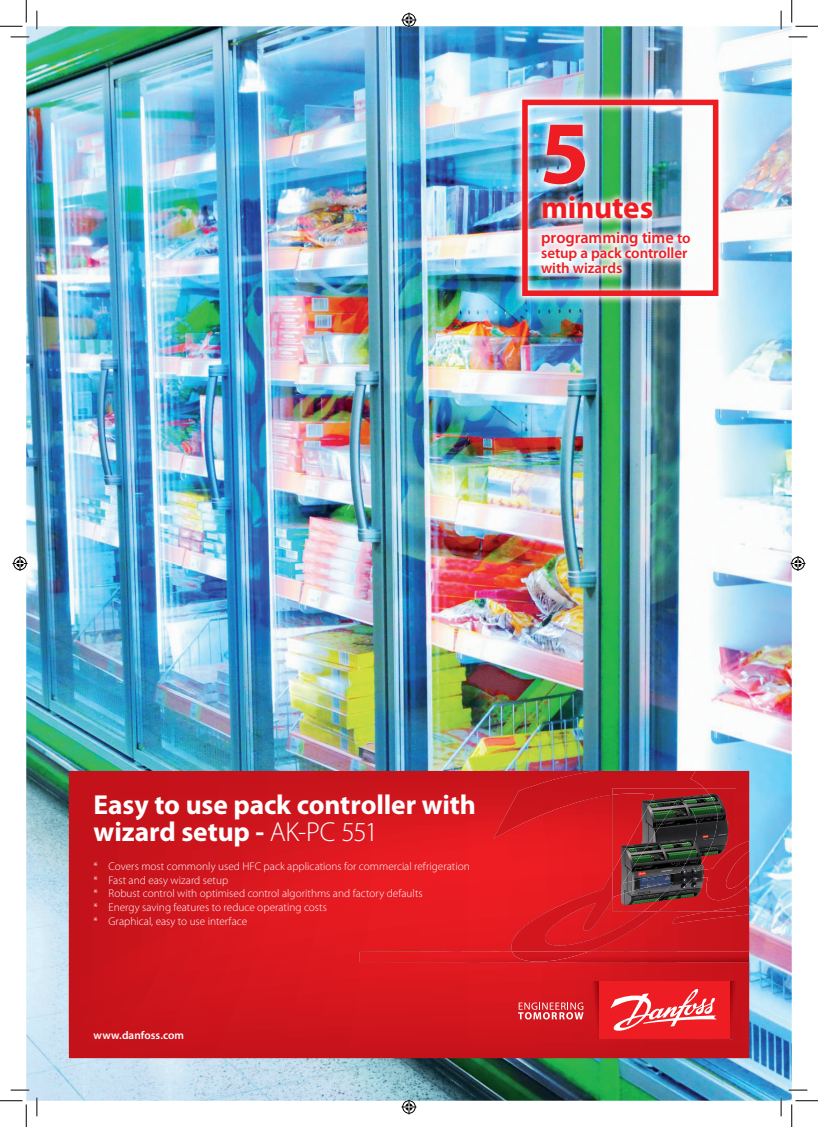
<style>
.page{position:relative;width:818px;height:1127px;background:#fff}
.page>*{position:absolute;margin:0;border:0;box-sizing:border-box;transform-origin:0 0}
.t1{font:700 90px "Myriad Pro";color:#ee1d23}
.t2{font:700 31.25px "Myriad Pro";letter-spacing:-.01em;color:#ee1d23}
.t3{font:700 27.5px/27.5px "Myriad Pro";letter-spacing:-.005em;color:#fff}
.t4{font:600 16.38px "Myriad Pro";letter-spacing:-.005em;color:#ee1d23}
.t5{font:600 15px/15px "Myriad Pro";letter-spacing:-.005em;color:#ee1d23}
.t6{font:300 11.25px/13.8px "Myriad Pro";color:#fff}
.t7{font:600 11.25px "Myriad Pro";letter-spacing:.005em;color:#fff}
.s1{font-size:15px}
.s2{font-weight:300}
</style>
<div class="page">
<img style="left:26px;top:26px;width:766px;height:1074px">
<img style="left:514px;top:91px;width:212px;height:213px">
<div style="left:522px;top:100px;width:196px;height:196px;border:6px solid #ee1d23"></div>
<svg style="left:69px;top:770px;width:680px;height:287px;background:#d2161d"></svg>
<img style="left:493px;top:770px;width:256px;height:181px">
<img style="left:672px;top:904px;width:77px;height:19px">
<div style="left:598px;top:981px;width:132px;height:57px;background:#ee1d23"></div>
<img style="left:359px;top:951px;width:390px;height:10px">
<img style="left:512px;top:951px;width:76px;height:10px">
<img style="left:730px;top:981px;width:10px;height:57px">
<img style="left:588px;top:981px;width:10px;height:57px">
<svg style="left:518px;top:1002px;width:65px;height:17px"></svg>
<svg style="left:610px;top:989px;width:107px;height:42px"></svg>
<img style="left:613px;top:788px;width:123px;height:123px">
<img style="left:710px;top:906px;width:26px;height:5px">
<svg style="left:11px;top:36px;width:18px;height:2px"></svg>
<svg style="left:788px;top:36px;width:19px;height:2px"></svg>
<svg style="left:11px;top:1088px;width:18px;height:2px"></svg>
<svg style="left:788px;top:1088px;width:19px;height:2px"></svg>
<svg style="left:36px;top:11px;width:2px;height:18px"></svg>
<svg style="left:36px;top:1097px;width:2px;height:18px"></svg>
<svg style="left:780px;top:11px;width:2px;height:18px"></svg>
<svg style="left:780px;top:1097px;width:2px;height:18px"></svg>
<svg style="left:0;top:0;width:27px;height:27px"></svg>
<svg style="left:0;top:1100px;width:27px;height:26px"></svg>
<svg style="left:791px;top:0;width:27px;height:27px"></svg>
<svg style="left:791px;top:1100px;width:27px;height:26px"></svg>
<svg style="left:401px;top:13px;width:15px;height:15px"></svg>
<svg style="left:401px;top:1099px;width:15px;height:15px"></svg>
<svg style="left:13px;top:556px;width:15px;height:15px"></svg>
<svg style="left:790px;top:556px;width:15px;height:15px"></svg>
<h1 class="t1" style="left:540px;top:94px;width:51px">5</h1>
<h2 class="t2" style="left:541px;top:187px;width:114px">minutes</h2>
<h3 class="t4" style="left:541px;top:227px;width:151px">programming time <span class="s1">to</span></h3>
<h3 class="t5" style="left:541px;top:245px;width:148px">setup a pack controller with wizards</h3>
<h3 class="t3" style="left:94px;top:789px;width:384px">Easy to use pack controller with wizard setup - <span class="s2">AK-PC 551</span></h3>
<p class="t6" style="left:94px;top:859px;width:378px">* Covers most commonly used HFC pack applications for commercial refrigeration * Fast and easy wizard setup<br>* Robust control with optimised control algorithms and factory defaults<br>* Energy saving features to reduce operating costs<br>* Graphical, easy to use interface</p>
<p class="t7" style="left:94px;top:1027px;width:92px">www.danfoss.com</p>
</div>
